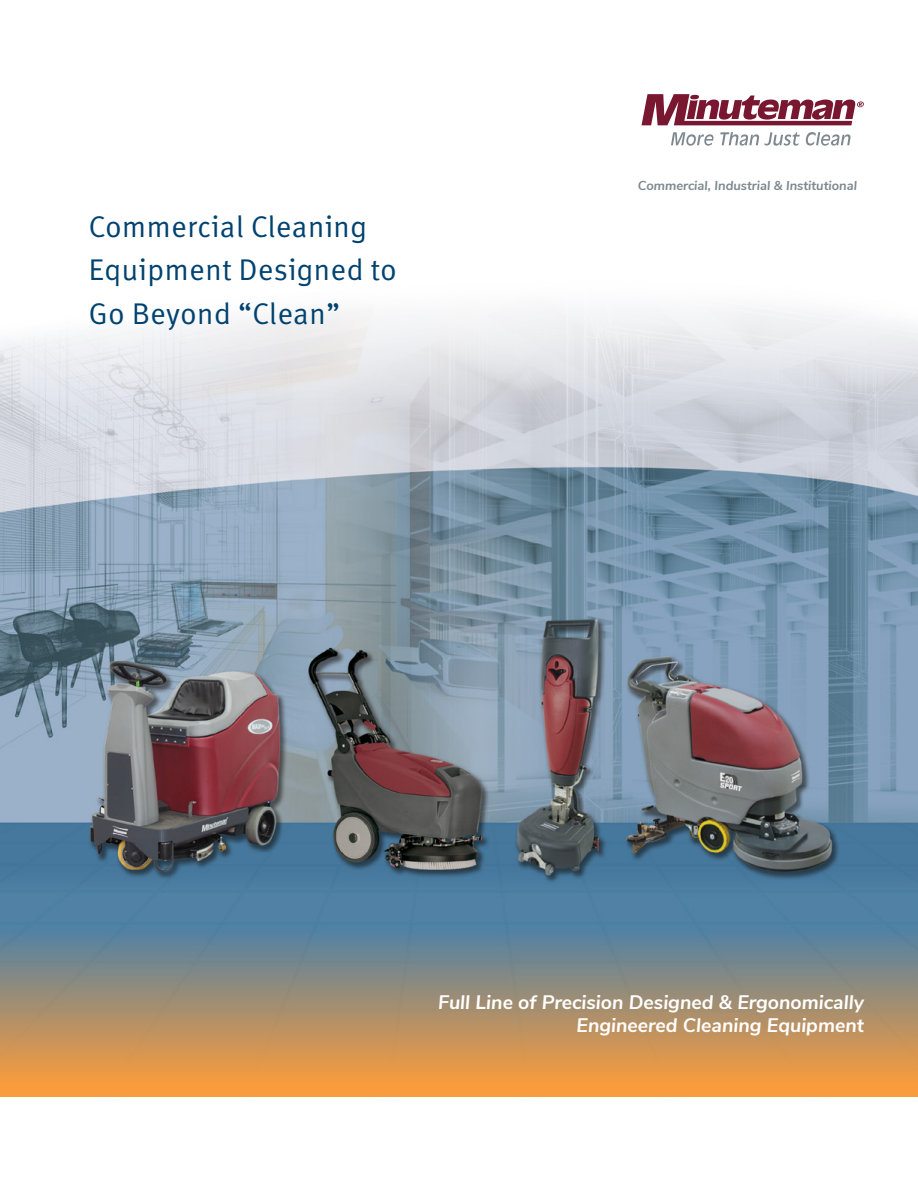
<style>
.page{position:relative;width:918px;height:1188px;background:#fff}
.page>*{position:absolute;margin:0;border:0;box-sizing:border-box;transform-origin:0 0}
.t1{font:30px/43.5px "Meta Correspondence Pro";color:#004270}
.t2{font:italic 700 19.5px/23.4px "Nunito Sans";color:#fff;text-align:right}
.t3{font:italic 700 12.9px "Nunito Sans";color:#7d888f}
</style>
<div class="page">
<img style="left:0;top:123px;width:918px;height:974px">
<div style="left:0;top:930px;width:918px;height:166px;background:linear-gradient(to bottom,#5281a3,#ff9d37)"></div>
<svg style="left:642px;top:94px;width:222px;height:31px"></svg>
<svg style="left:671px;top:132px;width:42px;height:14px"></svg>
<svg style="left:720px;top:132px;width:80px;height:14px"></svg>
<svg style="left:806px;top:132px;width:45px;height:14px"></svg>
<h1 class="t1" style="left:89px;top:203px;width:310px">Commercial Cleaning<br>Equipment Designed to<br>Go Beyond “Clean”</h1>
<p class="t3" style="left:638px;top:176px;width:221px">Commercial, Industrial &amp; Institutional</p>
<p class="t2" style="left:438px;top:989px;width:427px">Full Line of Precision Designed &amp; Ergonomically<br>Engineered Cleaning Equipment</p>
</div>
